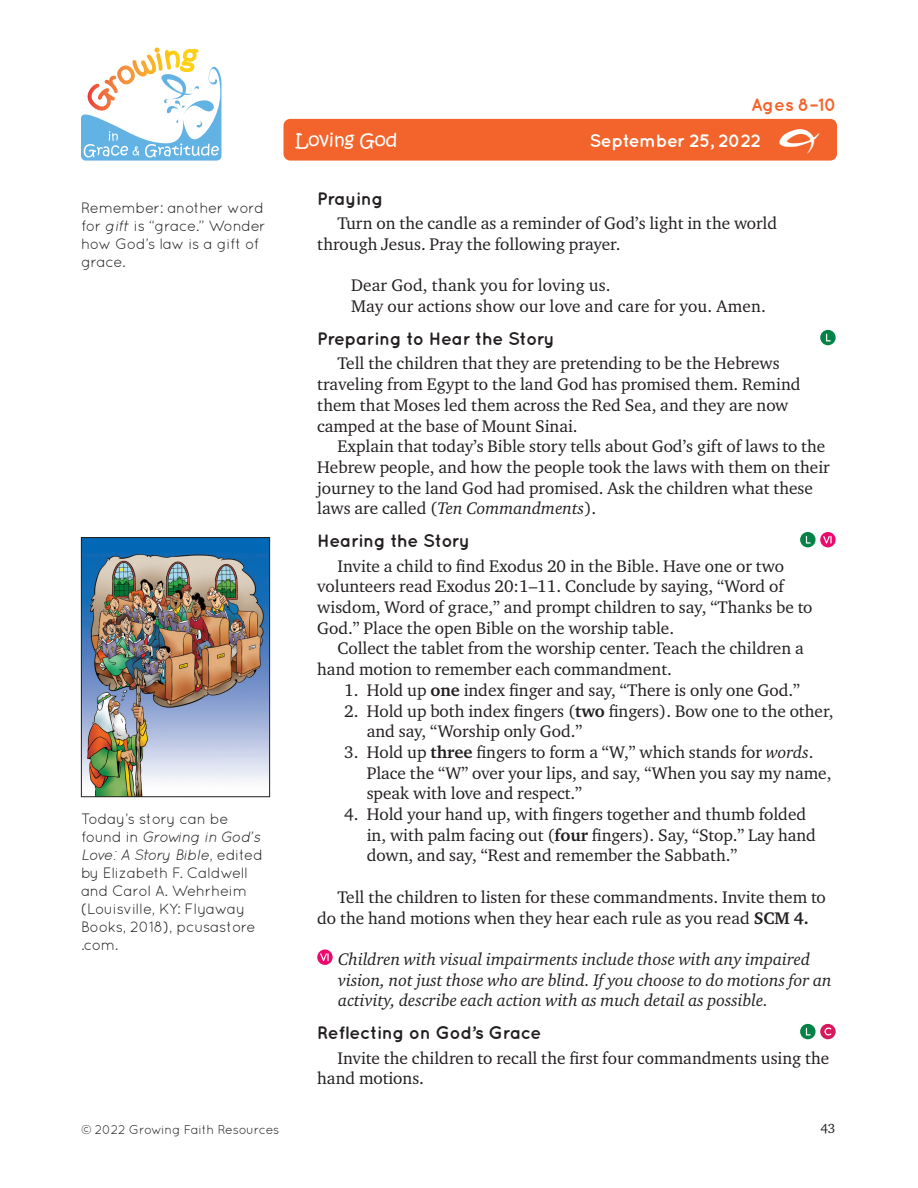
<style>
.page{position:relative;width:918px;height:1188px;background:#fff}
.page>*{position:absolute;margin:0;border:0;box-sizing:border-box;transform-origin:0 0}
.t1{font:45px "Growing Grace Gratitude";color:#fff}
.t2{font:700 18px "Quicksand";letter-spacing:-.02em;color:#231f20}
.t3{font:700 18px "Quicksand";letter-spacing:-.03em;color:#fff}
.t4{font:18px "Kristen Normal ITC Std";color:#fff}
.t5{font:700 18px "Quicksand";color:#f2642b}
.t6{font:17.25px/20.7px "Charter ITC Std";color:#231f20}
.t7{font:italic 17.25px/20.7px "Charter ITC Std";color:#231f20}
.t8{font:15px/18px "Quicksand";letter-spacing:-.02em;color:#231f20}
.t9{font:13.5px "Charter ITC Std";color:#231f20}
.t10{font:12.75px "Quicksand";letter-spacing:-.02em;color:#231f20}
.s1{font-style:italic}
.s2{font-weight:700}
</style>
<div class="page">
<svg style="left:81px;top:48px;width:140px;height:113px"></svg>
<div style="left:284px;top:119px;width:553px;height:42px;background:#f2642b;border-radius:7px"></div>
<div style="left:820px;top:330px;width:16px;height:15px;background:#038345;border-radius:50%"></div>
<svg style="left:826px;top:334px;width:5px;height:7px"></svg>
<svg style="left:800px;top:532px;width:16px;height:15px"></svg>
<svg style="left:806px;top:536px;width:5px;height:8px"></svg>
<div style="left:820px;top:532px;width:16px;height:15px;background:#ec096d;border-radius:50%"></div>
<svg style="left:823px;top:536px;width:9px;height:8px"></svg>
<svg style="left:317px;top:949px;width:16px;height:16px"></svg>
<svg style="left:320px;top:953px;width:9px;height:8px"></svg>
<svg style="left:800px;top:1024px;width:16px;height:15px"></svg>
<svg style="left:806px;top:1028px;width:5px;height:7px"></svg>
<svg style="left:820px;top:1024px;width:16px;height:15px"></svg>
<svg style="left:824px;top:1028px;width:7px;height:7px"></svg>
<img style="left:83px;top:539px;width:185px;height:256px">
<div style="left:81px;top:537px;width:189px;height:260px;border:1px solid #231f20"></div>
<p class="t8" style="left:81px;top:199px;width:186px">Remember: another word for <span class="s1">gift</span> is “grace.” Wonder how God’s law is a gift of grace.</p>
<p class="t8" style="left:81px;top:810px;width:184px">Today’s story can be found in <span class="s1">Growing in God’s<br>Love: A Story Bible</span>, edited by Elizabeth F. Caldwell and Carol A. Wehrheim (Louisville, KY: Flyaway<br>Books, 2018), pcusastore .com.</p>
<p class="t5" style="left:751px;top:94px;width:87px">Ages 8–10</p>
<p class="t4" style="left:296px;top:129px;width:104px">Loving God</p>
<p class="t3" style="left:590px;top:130px;width:173px">September 25, 2022</p>
<h1 class="t1" style="left:779px;top:122px;width:42px">E</h1>
<p class="t2" style="left:317px;top:188px;width:68px">Praying</p>
<p class="t6" style="left:317px;top:212px;width:461px;text-indent:20px">Turn on the candle as a reminder of God’s light in the world through Jesus. Pray the following prayer.</p>
<p class="t6" style="left:351px;top:275px;width:416px">Dear God, thank you for loving us.<br>May our actions show our love and care for you. Amen.</p>
<p class="t2" style="left:317px;top:328px;width:239px">Preparing to Hear the Story</p>
<p class="t6" style="left:317px;top:353px;width:485px;text-indent:20px">Tell the children that they are pretending to be the Hebrews traveling from Egypt to the land God has promised them. Remind them that Moses led them across the Red Sea, and they are now camped at the base of Mount Sinai.</p>
<p class="t6" style="left:317px;top:436px;width:514px;text-indent:20px">Explain that today’s Bible story tells about God’s gift of laws to the Hebrew people, and how the people took the laws with them on their journey to the land God had promised. Ask the children what these laws are called (<span class="s1">Ten Commandments</span>).</p>
<p class="t2" style="left:317px;top:530px;width:154px">Hearing the Story</p>
<p class="t6" style="left:317px;top:555px;width:497px;text-indent:20px">Invite a child to find Exodus 20 in the Bible. Have one or two volunteers read Exodus 20:1–11. Conclude by saying, “Word of wisdom, Word of grace,” and prompt children to say, “Thanks be to God.” Place the open Bible on the worship table.</p>
<p class="t6" style="left:317px;top:638px;width:488px;text-indent:20px">Collect the tablet from the worship center. Teach the children a hand motion to remember each commandment.</p>
<p class="t6" style="left:344px;top:679px;width:457px">1. Hold up <span class="s2">one</span> index finger and say, “There is only one God.”</p>
<p class="t6" style="left:367px;top:700px;width:468px;text-indent:-22px">2. Hold up both index fingers (<span class="s2">two</span> fingers). Bow one to the other, and say, “Worship only God.”</p>
<p class="t6" style="left:367px;top:741px;width:466px;text-indent:-22px">3. Hold up <span class="s2">three</span> fingers to form a “W,” which stands for <span class="s1">words</span>.<br>Place the “W” over your lips, and say, “When you say my name, speak with love and respect.”</p>
<p class="t6" style="left:367px;top:803px;width:451px;text-indent:-22px">4. Hold your hand up, with fingers together and thumb folded in, with palm facing out (<span class="s2">four</span> fingers). Say, “Stop.” Lay hand down, and say, “Rest and remember the Sabbath.”</p>
<p class="t6" style="left:317px;top:886px;width:510px;text-indent:20px">Tell the children to listen for these commandments. Invite them to do the hand motions when they hear each rule as you read <span class="s2">SCM 4.</span></p>
<p class="t7" style="left:338px;top:948px;width:495px">Children with visual impairments include those with any impaired vision, not just those who are blind. If you choose to do motions for an activity, describe each action with as much detail as possible.</p>
<p class="t2" style="left:317px;top:1022px;width:226px">Reflecting on God’s Grace</p>
<p class="t6" style="left:317px;top:1047px;width:514px;text-indent:20px">Invite the children to recall the first four commandments using the hand motions.</p>
<p class="t10" style="left:81px;top:1122px;width:200px">© 2022 Growing Faith Resources</p>
<p class="t9" style="left:820px;top:1120px;width:17px">43</p>
</div>
